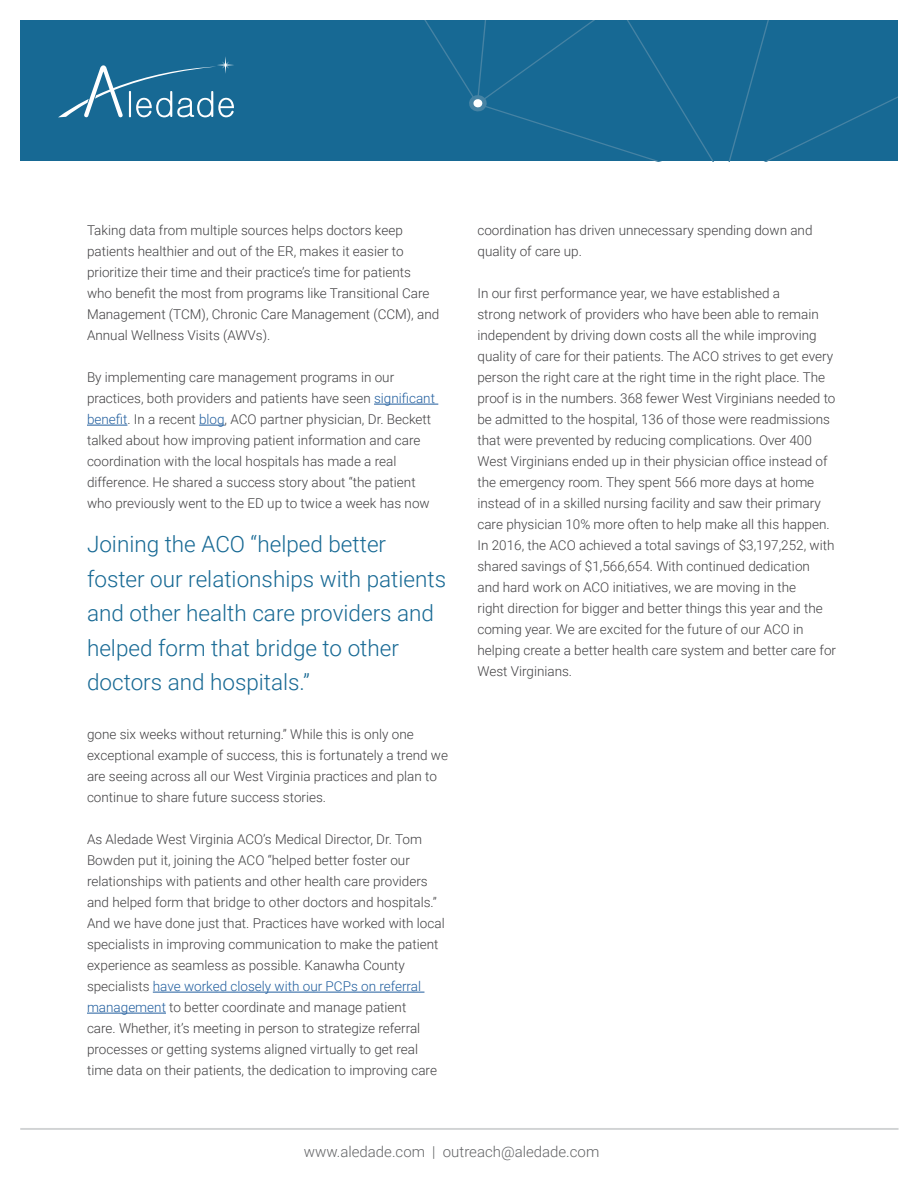
<style>
.page{position:relative;width:918px;height:1188px;background:#fff}
.page>*{position:absolute;margin:0;border:0;box-sizing:border-box;transform-origin:0 0}
.t1{font:300 22.5px/34.5px "Roboto";color:#176994}
.t2{font:300 15px "Roboto";color:#636466}
.t3{font:300 13.5px/21px "Roboto";color:#414042}
.s1{color:#215e9e}
</style>
<div class="page">
<div style="left:20px;top:20px;width:878px;height:141px;background:#176994"></div>
<svg style="left:58px;top:57px;width:176px;height:60px"></svg>
<hr style="left:374px;top:404px;width:64px;height:1px;background:#215e9e">
<hr style="left:87px;top:425px;width:40px;height:1px;background:#215e9e">
<svg style="left:199px;top:425px;width:26px;height:1px"></svg>
<hr style="left:153px;top:992px;width:271px;height:1px;background:#215e9e">
<hr style="left:87px;top:1013px;width:79px;height:1px;background:#215e9e">
<hr style="left:20px;top:1128px;width:879px;height:2px;background:#d1d3d4">
<svg style="left:424px;top:20px;width:474px;height:141px"></svg>
<svg style="left:468px;top:94px;width:20px;height:19px"></svg>
<p class="t3" style="left:87px;top:219px;width:354px">Taking data from multiple sources helps doctors keep patients healthier and out of the ER, makes it easier to prioritize their time and their practice’s time for patients who benefit the most from programs like Transitional Care Management (TCM), Chronic Care Management (CCM), and Annual Wellness Visits (AWVs).</p>
<p class="t3" style="left:87px;top:366px;width:350px">By implementing care management programs in our practices, both providers and patients have seen <span class="s1">significant benefit</span>. In a recent <span class="s1">blog</span>, ACO partner physician, Dr. Beckett talked about how improving patient information and care coordination with the local hospitals has made a real difference. He shared a success story about “the patient who previously went to the ED up to twice a week has now</p>
<h1 class="t1" style="left:87px;top:526px;width:361px">Joining the ACO “helped better foster our relationships with patients and other health care providers and helped form that bridge to other doctors and hospitals.”</h1>
<p class="t3" style="left:87px;top:723px;width:363px">gone six weeks without returning.” While this is only one exceptional example of success, this is fortunately a trend we are seeing across all our West Virginia practices and plan to continue to share future success stories.</p>
<p class="t3" style="left:87px;top:828px;width:359px">As Aledade West Virginia ACO’s Medical Director, Dr. Tom Bowden put it, joining the ACO “helped better foster our relationships with patients and other health care providers and helped form that bridge to other doctors and hospitals.” And we have done just that. Practices have worked with local specialists in improving communication to make the patient experience as seamless as possible. Kanawha County specialists <span class="s1">have worked closely with our PCPs on referral management</span> to better coordinate and manage patient<br>care. Whether, it’s meeting in person to strategize referral processes or getting systems aligned virtually to get real time data on their patients, the dedication to improving care</p>
<p class="t3" style="left:477px;top:219px;width:337px">coordination has driven unnecessary spending down and quality of care up.</p>
<p class="t3" style="left:477px;top:282px;width:360px">In our first performance year, we have established a<br>strong network of providers who have been able to remain independent by driving down costs all the while improving quality of care for their patients. The ACO strives to get every person the right care at the right time in the right place. The proof is in the numbers. 368 fewer West Virginians needed to be admitted to the hospital, 136 of those were readmissions that were prevented by reducing complications. Over 400<br>West Virginians ended up in their physician office instead of the emergency room. They spent 566 more days at home instead of in a skilled nursing facility and saw their primary care physician 10% more often to help make all this happen.<br>In 2016, the ACO achieved a total savings of $3,197,252, with shared savings of $1,566,654. With continued dedication<br>and hard work on ACO initiatives, we are moving in the<br>right direction for bigger and better things this year and the coming year. We are excited for the future of our ACO in helping create a better health care system and better care for West Virginians.</p>
<p class="t2" style="left:304px;top:1141px;width:297px">www.aledade.com | outreach@aledade.com</p>
</div>
